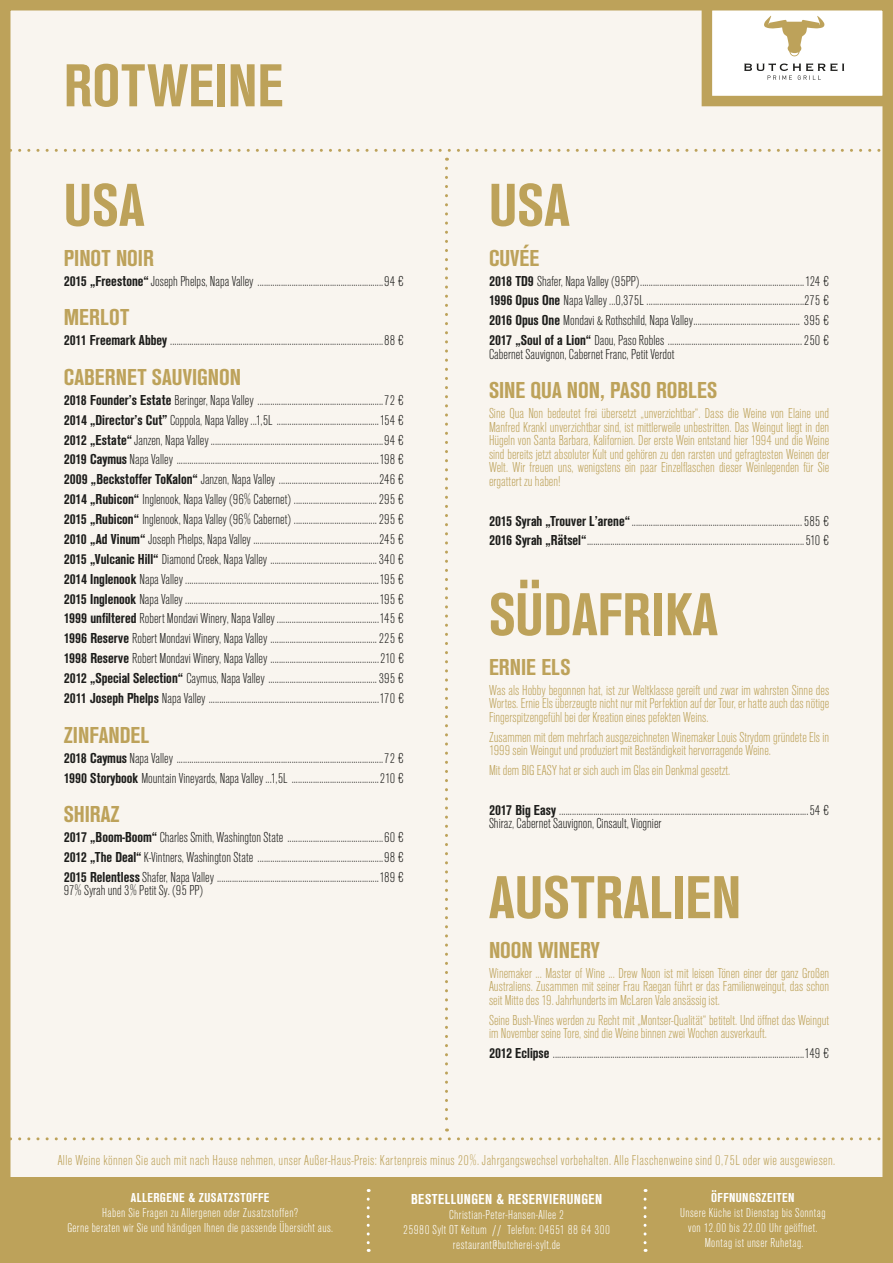
<style>
.page{position:relative;width:893px;height:1263px;background:#fff}
.page>*{position:absolute;margin:0;border:0;box-sizing:border-box;transform-origin:0 0}
.t1{font:700 condensed 63px "Ancona";color:#bda25a}
.t2{font:700 condensed 24px "Ancona";color:#bda25a}
.t3{font:300 condensed 15px/19.8px "Ancona";color:#1d1d1b;text-align:justify}
.t4{font:300 condensed 15px/13.5px "Ancona";color:#bda25a;text-align:justify}
.t5{font:300 condensed 15px "Ancona";letter-spacing:.025em;color:#bda25a}
.t6{font:700 condensed 15px "Ancona";letter-spacing:.03em;color:#fff}
.t7{font:300 condensed 13.5px/15px "Ancona";letter-spacing:.03em;color:#fff;text-align:center}
.t8{font:700 condensed 13.5px "Ancona";letter-spacing:.03em;color:#fff}
.s1{font-weight:700}
</style>
<div class="page">
<div style="left:5px;top:5px;width:883px;height:1253px;background:#f9f5ef"></div>
<div style="left:0;top:0;width:893px;height:1263px;border:10px solid #bda25a"></div>
<div style="left:707px;top:5px;width:181px;height:96px;background:#fff"></div>
<div style="left:702px;top:0;width:191px;height:106px;border:10px solid #bda25a"></div>
<svg style="left:764px;top:16px;width:61px;height:40px"></svg>
<svg style="left:744px;top:63px;width:100px;height:17px"></svg>
<svg style="left:10px;top:149px;width:882px;height:3px"></svg>
<svg style="left:10px;top:1137px;width:882px;height:3px"></svg>
<svg style="left:445px;top:168px;width:3px;height:963px"></svg>
<div style="left:0;top:1178px;width:893px;height:85px;background:#bda25a"></div>
<svg style="left:367px;top:1199px;width:3px;height:53px"></svg>
<svg style="left:644px;top:1199px;width:3px;height:53px"></svg>
<h1 class="t1" style="left:64px;top:48px;width:221px">ROTWEINE</h1>
<h1 class="t1" style="left:64px;top:167px;width:82px">USA</h1>
<h2 class="t2" style="left:64px;top:243px;width:92px">PINOT NOIR</h2>
<p class="t3" style="left:64px;top:271px;width:342px"><span class="s1">2015 „Freestone“</span> Joseph Phelps, Napa Valley ...........................................................94 €</p>
<h2 class="t2" style="left:64px;top:303px;width:67px">MERLOT</h2>
<p class="t3" style="left:64px;top:331px;width:342px"><span class="s1">2011 Freemark Abbey</span> ....................................................................................................88 €</p>
<h2 class="t2" style="left:64px;top:363px;width:179px">CABERNET SAUVIGNON</h2>
<p class="t3" style="left:64px;top:390px;width:342px"><span class="s1">2018 Founder’s Estate</span> Beringer, Napa Valley ...........................................................72 € <span class="s1">2014 „Director’s Cut”</span> Coppola, Napa Valley ...1,5L ................................................154 € <span class="s1">2012 „Estate“</span> Janzen, Napa Valley .................................................................................94 € <span class="s1">2019 Caymus</span> Napa Valley ...............................................................................................198 € <span class="s1">2009 „Beckstoffer ToKalon“</span> Janzen, Napa Valley ...............................................246 € <span class="s1">2014 „Rubicon“</span> Inglenook, Napa Valley (96% Cabernet) .......................................295 € <span class="s1">2015 „Rubicon“</span> Inglenook, Napa Valley (96% Cabernet) .......................................295 € <span class="s1">2010 „Ad Vinum“</span> Joseph Phelps, Napa Valley ...........................................................245 € <span class="s1">2015 „Vulcanic Hill“</span> Diamond Creek, Napa Valley ..................................................340 € <span class="s1">2014 Inglenook</span> Napa Valley ...........................................................................................195 € <span class="s1">2015 Inglenook</span> Napa Valley ...........................................................................................195 € <span class="s1">1999 unfiltered</span> Robert Mondavi Winery, Napa Valley ................................................145 € <span class="s1">1996 Reserve</span> Robert Mondavi Winery, Napa Valley ..................................................225 € <span class="s1">1998 Reserve</span> Robert Mondavi Winery, Napa Valley ...................................................210 € <span class="s1">2012 „Special Selection“</span> Caymus, Napa Valley ...................................................395 € <span class="s1">2011 Joseph Phelps</span> Napa Valley ................................................................................170 €</p>
<h2 class="t2" style="left:64px;top:720px;width:87px">ZINFANDEL</h2>
<p class="t3" style="left:64px;top:748px;width:342px"><span class="s1">2018 Caymus</span> Napa Valley .................................................................................................72 €<br><span class="s1">1990 Storybook</span> Mountain Vineyards, Napa Valley ...1,5L .........................................210 €</p>
<h2 class="t2" style="left:64px;top:800px;width:57px">SHIRAZ</h2>
<p class="t3" style="left:64px;top:828px;width:342px"><span class="s1">2017 „Boom-Boom“</span> Charles Smith, Washington State .............................................60 € <span class="s1">2012 „The Deal“</span> K-Vintners, Washington State ...........................................................98 € <span class="s1">2015 Relentless</span> Shafer, Napa Valley ............................................................................189 €</p>
<p class="t3" style="left:64px;top:881px;width:141px">97% Syrah und 3% Petit Sy. (95 PP)</p>
<h1 class="t1" style="left:489px;top:167px;width:82px">USA</h1>
<h2 class="t2" style="left:489px;top:243px;width:52px">CUVÉE</h2>
<p class="t3" style="left:489px;top:271px;width:342px"><span class="s1">2018 TD9</span> Shafer, Napa Valley (95PP).............................................................................124 € <span class="s1">1996 Opus One</span> Napa Valley ...0,375L ..........................................................................275 € <span class="s1">2016 Opus One</span> Mondavi &amp; Rothschild, Napa Valley.................................................. 395 € <span class="s1">2017 „Soul of a Lion“</span> Daou, Paso Robles ...............................................................250 €</p>
<p class="t3" style="left:489px;top:344px;width:187px">Cabernet Sauvignon, Cabernet Franc, Petit Verdot</p>
<h2 class="t2" style="left:489px;top:376px;width:230px">SINE QUA NON, PASO ROBLES</h2>
<p class="t4" style="left:489px;top:407px;width:342px">Sine Qua Non bedeutet frei übersetzt „unverzichtbar“. Dass die Weine von Elaine und Manfred Krankl unverzichtbar sind, ist mittlerweile unbestritten. Das Weingut liegt in den Hügeln von Santa Barbara, Kalifornien. Der erste Wein entstand hier 1994 und die Weine sind bereits jetzt absoluter Kult und gehören zu den rarsten und gefragtesten Weinen der Welt. Wir freuen uns, wenigstens ein paar Einzelflaschen dieser Weinlegenden für Sie ergattert zu haben!</p>
<p class="t3" style="left:489px;top:511px;width:342px"><span class="s1">2015 Syrah „Trouver L’arene“</span>................................................................................585 €<br><span class="s1">2016 Syrah „Rätsel“</span>......................................................................................................510 €</p>
<h1 class="t1" style="left:489px;top:577px;width:230px">SÜDAFRIKA</h1>
<h2 class="t2" style="left:489px;top:653px;width:83px">ERNIE ELS</h2>
<p class="t4" style="left:489px;top:684px;width:342px">Was als Hobby begonnen hat, ist zur Weltklasse gereift und zwar im wahrsten Sinne des Wortes. Ernie Els überzeugte nicht nur mit Perfektion auf der Tour, er hatte auch das nötige Fingerspitzengefühl bei der Kreation eines pefekten Weins.</p>
<p class="t4" style="left:489px;top:730px;width:342px">Zusammen mit dem mehrfach ausgezeichneten Winemaker Louis Strydom gründete Els in<br>1999 sein Weingut und produziert mit Beständigkeit hervorragende Weine.</p>
<p class="t4" style="left:489px;top:764px;width:243px">Mit dem BIG EASY hat er sich auch im Glas ein Denkmal gesetzt.</p>
<p class="t3" style="left:489px;top:804px;width:342px;line-height:13.5px"><span class="s1">2017 Big Easy</span> .....................................................................................................................54 €<br>Shiraz, Cabernet Sauvignon, Cinsault, Viognier</p>
<h1 class="t1" style="left:489px;top:860px;width:254px">AUSTRALIEN</h1>
<h2 class="t2" style="left:489px;top:936px;width:112px">NOON WINERY</h2>
<p class="t4" style="left:489px;top:966px;width:342px">Winemaker ... Master of Wine ... Drew Noon ist mit leisen Tönen einer der ganz Großen Australiens. Zusammen mit seiner Frau Raegan führt er das Familienweingut, das schon seit Mitte des 19. Jahrhunderts im McLaren Vale ansässig ist.</p>
<p class="t4" style="left:489px;top:1013px;width:342px">Seine Bush-Vines werden zu Recht mit „Montser-Qualität“ betitelt. Und öffnet das Weingut im November seine Tore, sind die Weine binnen zwei Wochen ausverkauft.</p>
<p class="t3" style="left:489px;top:1044px;width:342px"><span class="s1">2012 Eclipse</span> ......................................................................................................................149 €</p>
<p class="t5" style="left:58px;top:1152px;width:779px">Alle Weine können Sie auch mit nach Hause nehmen, unser Außer-Haus-Preis: Kartenpreis minus 20%. Jahrgangswechsel vorbehalten. Alle Flaschenweine sind 0,75L oder wie ausgewiesen.</p>
<p class="t6" style="left:411px;top:1190px;width:193px">BESTELLUNGEN &amp; RESERVIERUNGEN</p>
<p class="t7" style="left:403px;top:1207px;width:208px">Christian-Peter-Hansen-Allee 2<br>25980 Sylt OT Keitum // Telefon: 04651 88 64 300 restaurant@butcherei-sylt.de</p>
<p class="t8" style="left:711px;top:1190px;width:85px">ÖFFNUNGSZEITEN</p>
<p class="t7" style="left:680px;top:1206px;width:147px">Unsere Küche ist Dienstag bis Sonntag von 12.00 bis 22.00 Uhr geöffnet.<br>Montag ist unser Ruhetag.</p>
<p class="t8" style="left:131px;top:1190px;width:140px">ALLERGENE &amp; ZUSATZSTOFFE</p>
<p class="t7" style="left:67px;top:1206px;width:267px">Haben Sie Fragen zu Allergenen oder Zusatzstoffen?<br>Gerne beraten wir Sie und händigen Ihnen die passende Übersicht aus.</p>
</div>
